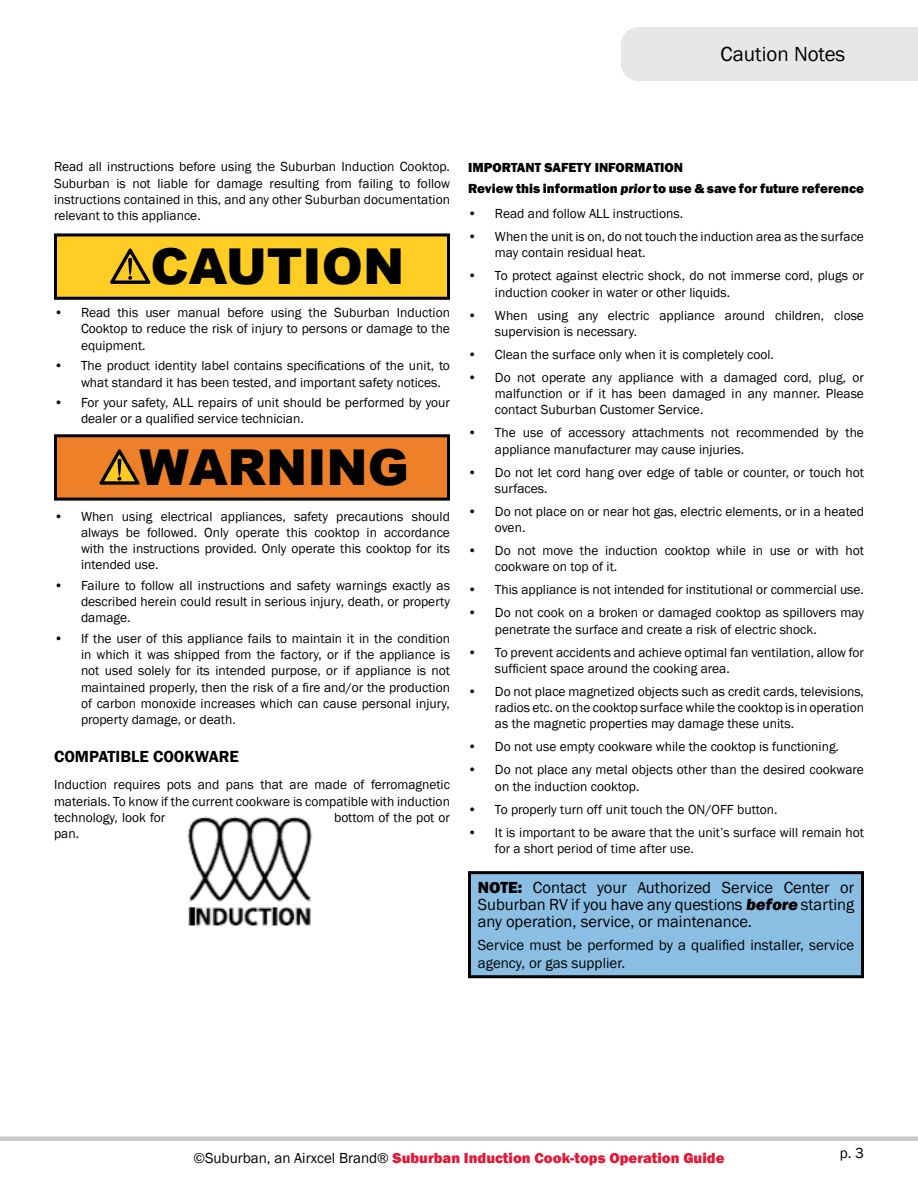
<style>
.page{position:relative;width:918px;height:1188px;background:#fff}
.page>*{position:absolute;margin:0;border:0;box-sizing:border-box;transform-origin:0 0}
.t1{font:900 49.5px "Arial";color:#000101}
.t2{font:21px "Franklin Gothic";color:#000}
.t3{font:16.5px/17.2px "Franklin Gothic";color:#000;text-align:justify}
.t4{font:600 16.5px "Franklin Gothic";color:#000}
.t5{font:15px/18px "Franklin Gothic";color:#000}
.t6{font:800 15px "Franklin Gothic";color:#e31837}
.t7{font:13.5px/16.2px "Franklin Gothic";color:#000}
.t8{font:800 13.5px/20.9px "Franklin Gothic";color:#000}
.s1{font-weight:800}
.s2{font-weight:400;color:#000}
</style>
<div class="page">
<hr style="left:0;top:1137px;width:918px;height:4px;background:#c7c8ca">
<div style="left:621px;top:27px;width:297px;height:54px;background:#e6e7e8"></div>
<div style="left:470px;top:873px;width:392px;height:104px;background:#8abee3"></div>
<div style="left:468px;top:871px;width:396px;height:107px;border:3px solid #000"></div>
<img style="left:187px;top:816px;width:126px;height:110px">
<div style="left:54px;top:233px;width:396px;height:67px;background:#ffcd23;border:3px solid #000"></div>
<svg style="left:110px;top:248px;width:40px;height:36px"></svg>
<div style="left:54px;top:434px;width:396px;height:67px;background:#ef802a;border:3px solid #000"></div>
<svg style="left:99px;top:449px;width:41px;height:36px"></svg>
<h2 class="t2" style="left:721px;top:41px;width:126px">Caution Notes</h2>
<h2 class="t2" style="left:732px;top:41px;width:104px">Service Log</h2>
<p class="t7" style="left:54px;top:159px;width:398px;text-align:justify">Read all instructions before using the Suburban Induction Cooktop.<br>Suburban is not liable for damage resulting from failing to follow instructions contained in this, and any other Suburban documentation relevant to this appliance.</p>
<h1 class="t1" style="left:150px;top:230px;width:256px">CAUTION</h1>
<p class="t7" style="left:81px;top:305px;width:371px;text-align:justify;text-indent:-27px">• Read this user manual before using the Suburban Induction Cooktop to reduce the risk of injury to persons or damage to the equipment.</p>
<p class="t7" style="left:81px;top:358px;width:371px;text-indent:-27px">• The product identity label contains specifications of the unit, to what standard it has been tested, and important safety notices.</p>
<p class="t7" style="left:81px;top:395px;width:371px;text-indent:-27px">• For your safety, ALL repairs of unit should be performed by your dealer or a qualified service technician.</p>
<h1 class="t1" style="left:140px;top:431px;width:271px">WARNING</h1>
<p class="t7" style="left:81px;top:508px;width:371px;text-align:justify;text-indent:-27px">• When using electrical appliances, safety precautions should always be followed. Only operate this cooktop in accordance with the instructions provided. Only operate this cooktop for its intended use.</p>
<p class="t7" style="left:81px;top:578px;width:371px;text-align:justify;text-indent:-27px">• Failure to follow all instructions and safety warnings exactly as described herein could result in serious injury, death, or property damage.</p>
<p class="t7" style="left:81px;top:631px;width:371px;text-align:justify;text-indent:-27px">• If the user of this appliance fails to maintain it in the condition in which it was shipped from the factory, or if the appliance is not used solely for its intended purpose, or if appliance is not maintained properly, then the risk of a fire and/or the production of carbon monoxide increases which can cause personal injury, property damage, or death.</p>
<p class="t4" style="left:54px;top:746px;width:187px">COMPATIBLE COOKWARE</p>
<p class="t7" style="left:54px;top:777px;width:398px;text-align:justify">Induction requires pots and pans that are made of ferromagnetic materials. To know if the current cookware is compatible with induction technology, look for the induction symbol on the bottom of the pot or pan.</p>
<p class="t8" style="left:468px;top:157px;width:397px">IMPORTANT SAFETY INFORMATION<br>Review this information prior to use &amp; save for future reference</p>
<p class="t7" style="left:468px;top:206px;width:217px">• Read and follow ALL instructions.</p>
<p class="t7" style="left:495px;top:229px;width:371px;text-indent:-27px">• When the unit is on, do not touch the induction area as the surface may contain residual heat.</p>
<p class="t7" style="left:495px;top:268px;width:371px;text-indent:-27px">• To protect against electric shock, do not immerse cord, plugs or induction cooker in water or other liquids.</p>
<p class="t7" style="left:495px;top:307px;width:371px;text-indent:-27px">• When using any electric appliance around children, close supervision is necessary.</p>
<p class="t7" style="left:468px;top:347px;width:307px">• Clean the surface only when it is completely cool.</p>
<p class="t7" style="left:495px;top:370px;width:371px;text-align:justify;text-indent:-27px">• Do not operate any appliance with a damaged cord, plug, or malfunction or if it has been damaged in any manner. Please contact Suburban Customer Service.</p>
<p class="t7" style="left:495px;top:425px;width:371px;text-indent:-27px">• The use of accessory attachments not recommended by the appliance manufacturer may cause injuries.</p>
<p class="t7" style="left:495px;top:464px;width:371px;text-indent:-27px">• Do not let cord hang over edge of table or counter, or touch hot surfaces.</p>
<p class="t7" style="left:495px;top:504px;width:371px;text-indent:-27px">• Do not place on or near hot gas, electric elements, or in a heated oven.</p>
<p class="t7" style="left:495px;top:543px;width:371px;text-indent:-27px">• Do not move the induction cooktop while in use or with hot cookware on top of it.</p>
<p class="t7" style="left:468px;top:582px;width:398px">• This appliance is not intended for institutional or commercial use.</p>
<p class="t7" style="left:495px;top:605px;width:371px;text-indent:-27px">• Do not cook on a broken or damaged cooktop as spillovers may penetrate the surface and create a risk of electric shock.</p>
<p class="t7" style="left:495px;top:644px;width:371px;text-indent:-27px">• To prevent accidents and achieve optimal fan ventilation, allow for sufficient space around the cooking area.</p>
<p class="t7" style="left:495px;top:684px;width:371px;text-align:justify;text-indent:-27px">• Do not place magnetized objects such as credit cards, televisions, radios etc. on the cooktop surface while the cooktop is in operation as the magnetic properties may damage these units.</p>
<p class="t7" style="left:468px;top:739px;width:373px">• Do not use empty cookware while the cooktop is functioning.</p>
<p class="t7" style="left:495px;top:762px;width:371px;text-indent:-27px">• Do not place any metal objects other than the desired cookware on the induction cooktop.</p>
<p class="t7" style="left:468px;top:801px;width:311px">• To properly turn off unit touch the ON/OFF button.</p>
<p class="t7" style="left:495px;top:824px;width:370px;text-indent:-27px">• It is important to be aware that the unit’s surface will remain hot for a short period of time after use.</p>
<p class="t3" style="left:478px;top:879px;width:378px"><span class="s1">NOTE:</span> Contact your Authorized Service Center or Suburban RV if you have any questions <span class="s1">before</span> starting any operation, service, or maintenance.</p>
<p class="t5" style="left:478px;top:936px;width:378px">Service must be performed by a qualified installer, service agency, or gas supplier.</p>
<p class="t6" style="left:193px;top:1148px;width:533px"><span class="s2">©Suburban, an Airxcel Brand®</span> Suburban Induction Cook-tops Operation Guide</p>
<p class="t5" style="left:840px;top:1145px;width:26px">p. 3</p>
</div>
